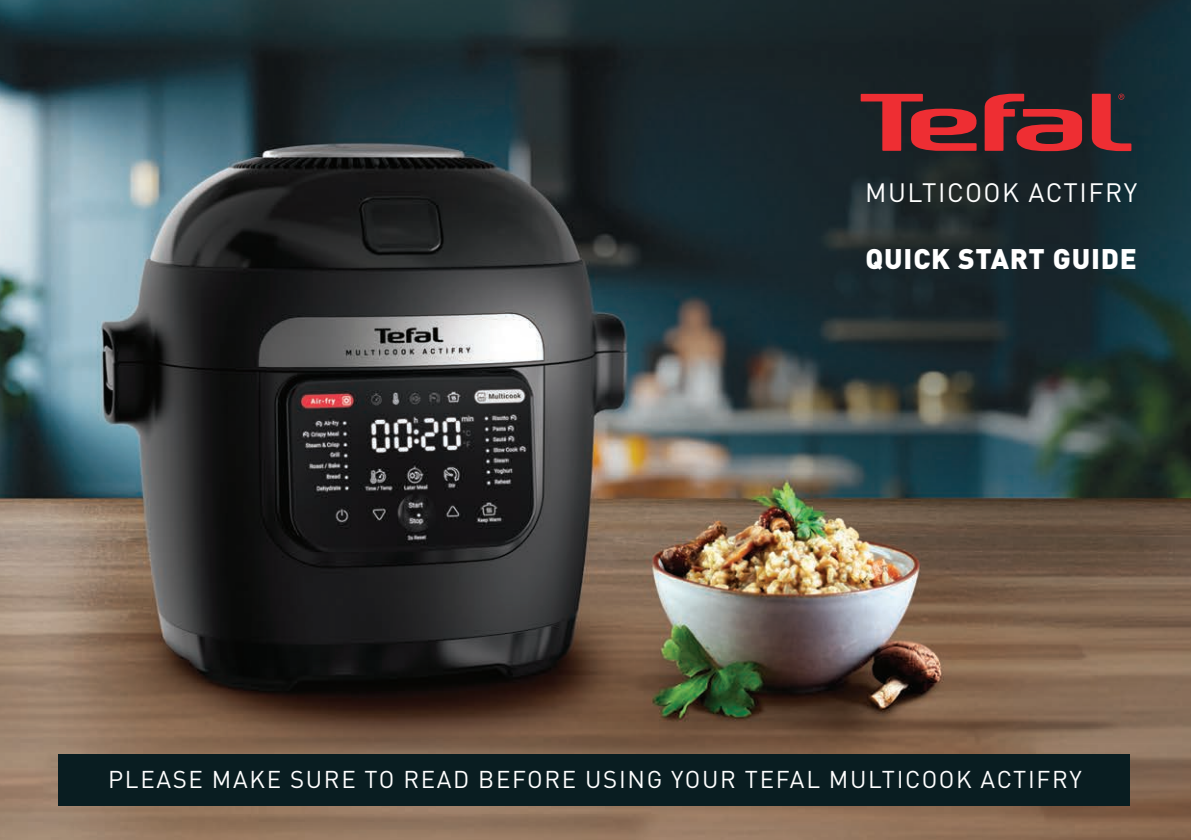
<style>
.page{position:relative;width:1191px;height:840px;background:#fff}
.page>*{position:absolute;margin:0;border:0;box-sizing:border-box;transform-origin:0 0}
.t1{font:900 28px "DIN Pro";letter-spacing:.03em;color:#fff}
.t2{font:26.2px "DIN Pro";letter-spacing:.06em;color:#fff}
.t3{font:24px "DIN Pro";letter-spacing:.07em;color:#fff}
</style>
<div class="page">
<img style="left:0;top:0;width:1191px;height:839px">
<div style="left:58px;top:754px;width:1072px;height:51px;background:#091d21"></div>
<svg style="left:860px;top:94px;width:117px;height:57px;background:#80272c"></svg>
<svg style="left:1091px;top:94px;width:40px;height:57px;background:#852c32"></svg>
<svg style="left:984px;top:94px;width:98px;height:57px;background:#8d282c"></svg>
<p class="t2" style="left:865px;top:172px;width:274px">MULTICOOK ACTIFRY</p>
<p class="t1" style="left:865px;top:234px;width:273px">QUICK START GUIDE</p>
<p class="t3" style="left:108px;top:759px;width:975px">PLEASE MAKE SURE TO READ BEFORE USING YOUR TEFAL MULTICOOK ACTIFRY</p>
</div>
